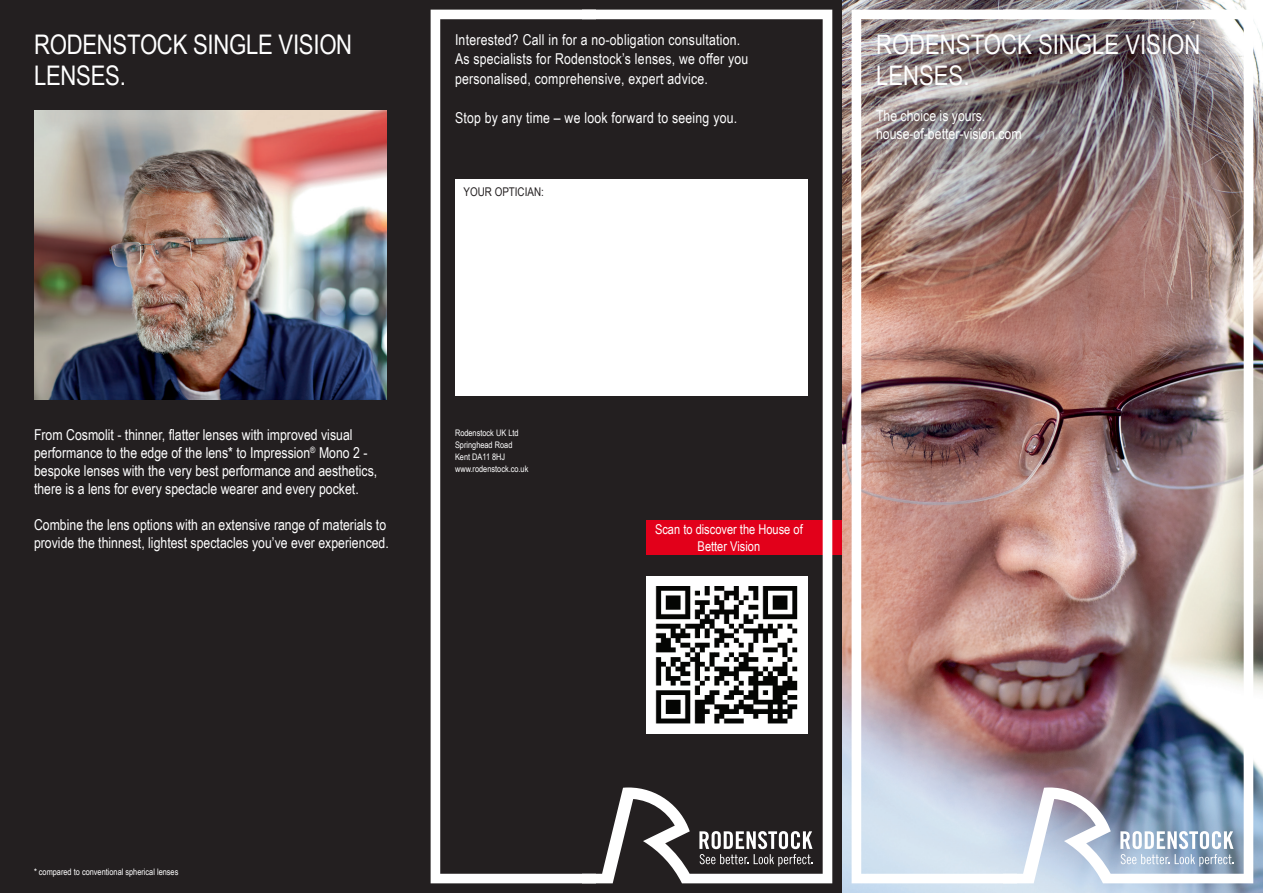
<style>
.page{position:relative;width:1263px;height:893px;background:#fff}
.page>*{position:absolute;margin:0;border:0;box-sizing:border-box;transform-origin:0 0}
.t1{font:27px/31.5px "Arial Narrow";letter-spacing:-.01em;color:#fff}
.t2{font:15px/18px "Arial Narrow";color:#fff}
.t3{font:13.5px/16.2px "Arial Narrow";color:#fff;text-align:center}
.t4{font:12px "Arial Narrow";color:#231f20}
.t5{font:9px "Arial Narrow";color:#fff}
</style>
<div class="page">
<div style="left:0;top:0;width:867px;height:893px;background:#231f20"></div>
<img style="left:842px;top:0;width:421px;height:893px">
<img style="left:1016px;top:10px;width:237px;height:873px">
<svg style="left:1120px;top:831px;width:114px;height:35px"></svg>
<img style="left:852px;top:10px;width:164px;height:873px">
<div style="left:646px;top:521px;width:196px;height:34px;background:#e2001a"></div>
<svg style="left:595px;top:10px;width:237px;height:873px"></svg>
<svg style="left:699px;top:831px;width:114px;height:35px"></svg>
<svg style="left:431px;top:10px;width:164px;height:873px"></svg>
<div style="left:455px;top:179px;width:353px;height:216px;background:#fff"></div>
<img style="left:34px;top:111px;width:353px;height:289px">
<img style="left:646px;top:576px;width:162px;height:157px">
<p class="t1" style="left:34px;top:27px;width:320px">RODENSTOCK SINGLE VISION<br>LENSES.</p>
<p class="t2" style="left:455px;top:29px;width:295px;line-height:19.5px">Interested? Call in for a no-obligation consultation.<br>As specialists for Rodenstock’s lenses, we offer you personalised, comprehensive, expert advice.</p>
<p class="t2" style="left:455px;top:108px;width:284px">Stop by any time – we look forward to seeing you.</p>
<p class="t4" style="left:463px;top:183px;width:82px">YOUR OPTICIAN:</p>
<p class="t1" style="left:876px;top:27px;width:326px">RODENSTOCK SINGLE VISION<br>LENSES.</p>
<p class="t2" style="left:876px;top:106px;width:111px">The choice is yours.</p>
<p class="t2" style="left:876px;top:124px;width:147px">house-of-better-vision.com</p>
<p class="t2" style="left:34px;top:426px;width:345px">From Cosmolit - thinner, flatter lenses with improved visual performance to the edge of the lens* to Impression<sup>®</sup> Mono 2 - bespoke lenses with the very best performance and aesthetics, there is a lens for every spectacle wearer and every pocket.</p>
<p class="t2" style="left:34px;top:516px;width:356px">Combine the lens options with an extensive range of materials to provide the thinnest, lightest spectacles you’ve ever experienced.</p>
<p class="t5" style="left:455px;top:426px;width:65px">Rodenstock UK Ltd</p>
<p class="t5" style="left:455px;top:438px;width:59px">Springhead Road</p>
<p class="t5" style="left:455px;top:450px;width:52px">Kent DA11 8HJ</p>
<p class="t5" style="left:455px;top:462px;width:75px">www.rodenstock.co.uk</p>
<p class="t3" style="left:655px;top:521px;width:149px">Scan to discover the House of<br>Better Vision</p>
<p class="t5" style="left:34px;top:865px;width:146px">* compared to conventional spherical lenses</p>
</div>
